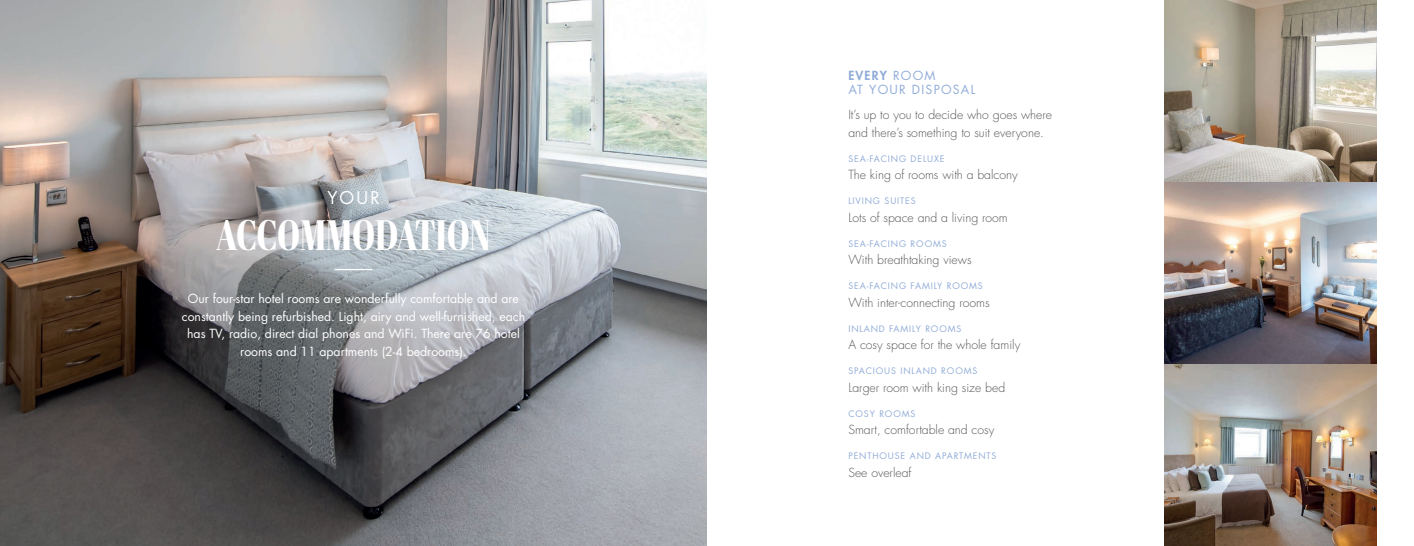
<style>
.page{position:relative;width:1414px;height:546px;background:#fff}
.page>*{position:absolute;margin:0;border:0;box-sizing:border-box;transform-origin:0 0}
.t1{font:42.44px "Abril Fatface";color:#fff;scale:.73 1}
.t2{font:17.15px "Futura Std";color:#fff}
.t3{font:300 12.25px/17.5px "Futura Std";color:#57585a}
.t4{font:12.25px/17.5px "Futura Std";color:#fff;text-align:center}
.t5{font:12.25px/14.7px "Futura Std";letter-spacing:.1em;color:#91acd8}
.t6{font:8.75px "Futura Std";letter-spacing:.1em;color:#91acd8}
.s1{font-weight:800}
</style>
<div class="page">
<img style="left:0;top:0;width:707px;height:546px">
<hr style="left:335px;top:269px;width:37px;height:1px;background:#fff">
<img style="left:1164px;top:0;width:213px;height:546px">
<p class="t2" style="left:327px;top:187px;width:54px">YOUR</p>
<p class="t1" style="left:216px;top:205px;width:377px">ACCOMMODATION</p>
<p class="t4" style="left:182px;top:290px;width:345px">Our four-star hotel rooms are wonderfully comfortable and are constantly being refurbished. Light, airy and well-furnished, each has TV, radio, direct dial phones and WiFi. There are 76 hotel rooms and 11 apartments (2-4 bedrooms).</p>
<p class="t5" style="left:848px;top:68px;width:128px"><span class="s1">EVERY</span> ROOM<br>AT YOUR DISPOSAL</p>
<p class="t3" style="left:848px;top:106px;width:205px">It’s up to you to decide who goes where and there’s something to suit everyone.</p>
<p class="t6" style="left:848px;top:153px;width:98px">SEA-FACING DELUXE</p>
<p class="t3" style="left:848px;top:166px;width:171px">The king of rooms with a balcony</p>
<p class="t6" style="left:848px;top:195px;width:69px">LIVING SUITES</p>
<p class="t3" style="left:848px;top:209px;width:161px">Lots of space and a living room</p>
<p class="t6" style="left:848px;top:238px;width:100px">SEA-FACING ROOMS</p>
<p class="t3" style="left:848px;top:251px;width:125px">With breathtaking views</p>
<p class="t6" style="left:848px;top:280px;width:136px">SEA-FACING FAMILY ROOMS</p>
<p class="t3" style="left:848px;top:294px;width:143px">With inter-connecting rooms</p>
<p class="t6" style="left:848px;top:323px;width:115px">INLAND FAMILY ROOMS</p>
<p class="t3" style="left:848px;top:336px;width:173px">A cosy space for the whole family</p>
<p class="t6" style="left:848px;top:365px;width:130px">SPACIOUS INLAND ROOMS</p>
<p class="t3" style="left:848px;top:378px;width:158px">Larger room with king size bed</p>
<p class="t6" style="left:848px;top:407px;width:69px">COSY ROOMS</p>
<p class="t3" style="left:848px;top:421px;width:147px">Smart, comfortable and cosy</p>
<p class="t6" style="left:848px;top:450px;width:150px">PENTHOUSE AND APARTMENTS</p>
<p class="t3" style="left:848px;top:463px;width:65px">See overleaf</p>
</div>
